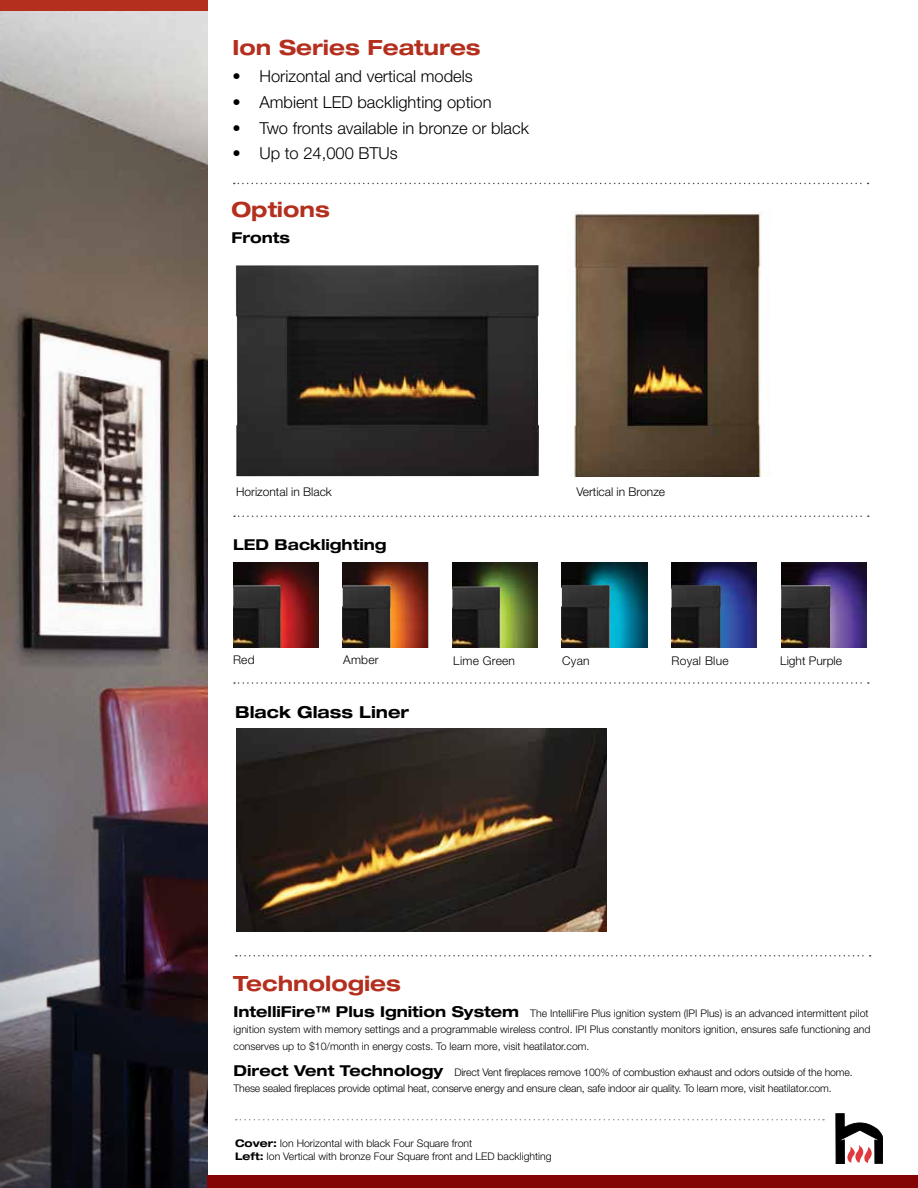
<style>
.page{position:relative;width:918px;height:1188px;background:#fff}
.page>*{position:absolute;margin:0;border:0;box-sizing:border-box;transform-origin:0 0}
.t1{font:700 expanded 21px "Helvetica Neue";color:#b42f1d}
.t2{font:300 16.5px "Helvetica Neue";color:#000}
.t3{font:700 expanded 16.5px "Helvetica Neue";color:#000}
.t4{font:700 expanded 15px "Helvetica Neue";color:#000}
.t5{font:300 12px "Helvetica Neue";color:#000}
.t6{font:300 12px "Helvetica Neue";letter-spacing:.02em;color:#000}
.t7{font:300 10.5px/16.5px "Helvetica Neue";color:#000}
.s1{font-weight:700;font-stretch:expanded;font-size:15px}
.s2{font-family:"Helvetica LT Std";font-weight:700;font-size:15px}
.s3{font-weight:700;font-stretch:expanded}
</style>
<div class="page">
<img style="left:0;top:0;width:208px;height:1188px">
<svg style="left:234px;top:183px;width:635px;height:1px"></svg>
<img style="left:233px;top:562px;width:86px;height:86px">
<img style="left:343px;top:562px;width:85px;height:86px">
<img style="left:452px;top:562px;width:86px;height:86px">
<img style="left:562px;top:562px;width:85px;height:86px">
<img style="left:672px;top:563px;width:85px;height:85px">
<img style="left:781px;top:563px;width:86px;height:85px">
<img style="left:236px;top:728px;width:371px;height:204px">
<img style="left:236px;top:265px;width:303px;height:211px">
<img style="left:452px;top:587px;width:48px;height:61px">
<img style="left:233px;top:586px;width:48px;height:62px">
<img style="left:343px;top:586px;width:48px;height:62px">
<img style="left:562px;top:585px;width:48px;height:63px">
<img style="left:672px;top:585px;width:49px;height:63px">
<img style="left:781px;top:585px;width:49px;height:63px">
<img style="left:573px;top:211px;width:189px;height:265px">
<div style="left:0;top:0;width:207px;height:11px;background:#b42f1d"></div>
<div style="left:207px;top:1175px;width:711px;height:13px;background:#840406"></div>
<svg style="left:836px;top:1114px;width:47px;height:50px"></svg>
<svg style="left:236px;top:1119px;width:588px;height:1px"></svg>
<svg style="left:234px;top:516px;width:635px;height:1px"></svg>
<svg style="left:234px;top:682px;width:635px;height:2px"></svg>
<svg style="left:236px;top:955px;width:635px;height:2px"></svg>
<h1 class="t1" style="left:232px;top:34px;width:250px">Ion Series Features</h1>
<h2 class="t2" style="left:232px;top:67px;width:242px">• Horizontal and vertical models</h2>
<h2 class="t2" style="left:232px;top:92px;width:261px">• Ambient LED backlighting option</h2>
<h2 class="t2" style="left:232px;top:118px;width:298px">• Two fronts available in bronze or black</h2>
<h2 class="t2" style="left:232px;top:143px;width:167px">• Up to 24,000 BTUs</h2>
<h1 class="t1" style="left:232px;top:196px;width:100px">Options</h1>
<h3 class="t4" style="left:232px;top:228px;width:60px">Fronts</h3>
<p class="t5" style="left:236px;top:485px;width:97px">Horizontal in Black</p>
<p class="t5" style="left:576px;top:484px;width:90px">Vertical in Bronze</p>
<h3 class="t4" style="left:233px;top:535px;width:155px">LED Backlighting</h3>
<p class="t5" style="left:233px;top:653px;width:23px">Red</p>
<p class="t5" style="left:343px;top:652px;width:37px">Amber</p>
<p class="t6" style="left:453px;top:653px;width:63px">Lime Green</p>
<p class="t5" style="left:562px;top:653px;width:29px">Cyan</p>
<p class="t6" style="left:672px;top:654px;width:59px">Royal Blue</p>
<p class="t5" style="left:780px;top:653px;width:63px">Light Purple</p>
<h2 class="t3" style="left:235px;top:702px;width:176px">Black Glass Liner</h2>
<h1 class="t1" style="left:233px;top:970px;width:169px">Technologies</h1>
<p class="t7" style="left:234px;top:1004px;width:638px"><span class="s1">IntelliFire</span><span class="s2">™</span> <span class="s1">Plus Ignition System</span> The IntelliFire Plus ignition system (IPI Plus) is an advanced intermittent pilot ignition system with memory settings and a programmable wireless control. IPI Plus constantly monitors ignition, ensures safe functioning and conserves up to $10/month in energy costs. To learn more, visit heatilator.com.</p>
<p class="t7" style="left:234px;top:1064px;width:621px"><span class="s1">Direct Vent Technology</span> Direct Vent fireplaces remove 100% of combustion exhaust and odors outside of the home.<br>These sealed fireplaces provide optimal heat, conserve energy and ensure clean, safe indoor air quality. To learn more, visit heatilator.com.</p>
<p class="t7" style="left:235px;top:1136px;width:318px;line-height:13.5px"><span class="s3">Cover:</span> Ion Horizontal with black Four Square front<br><span class="s3">Left:</span> Ion Vertical with bronze Four Square front and LED backlighting</p>
</div>
